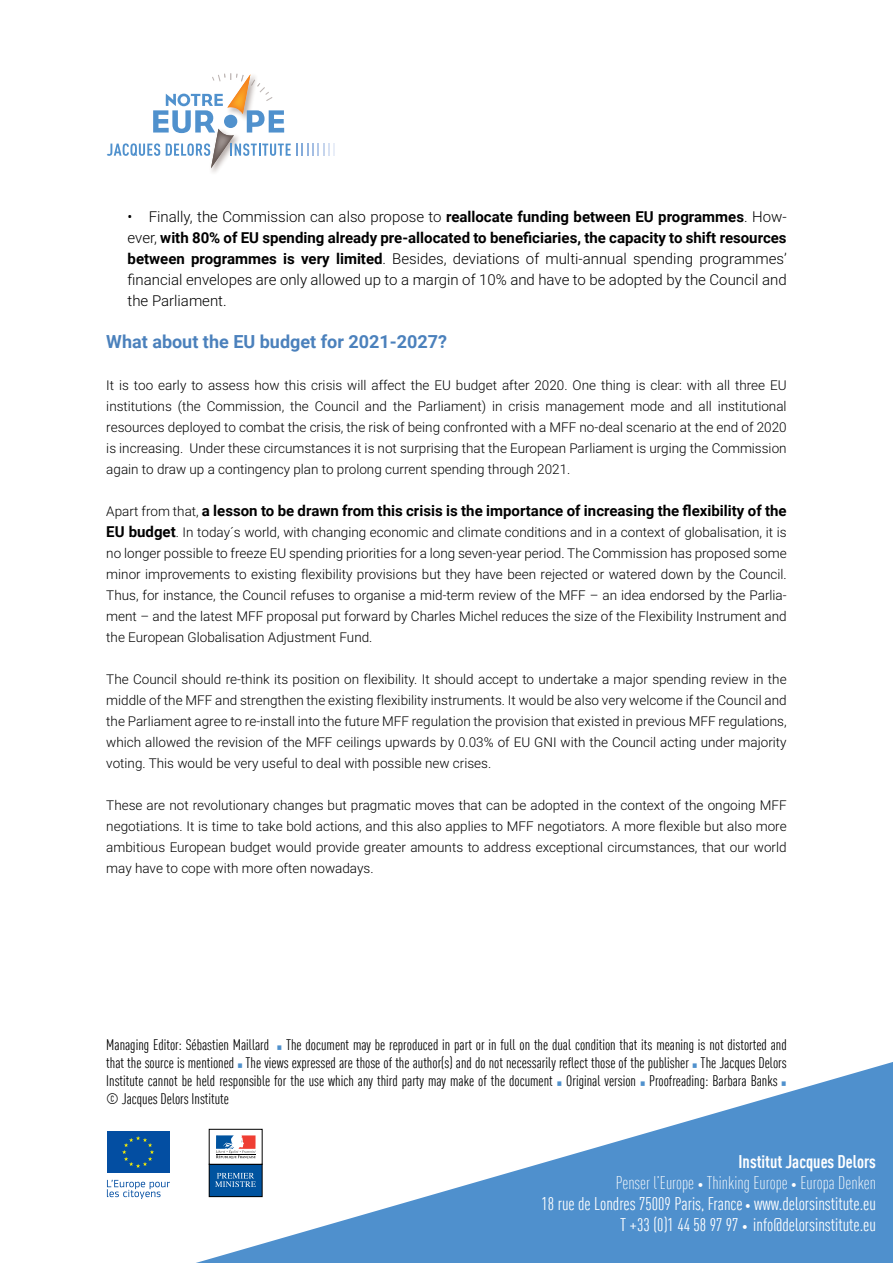
<style>
.page{position:relative;width:893px;height:1263px;background:#fff}
.page>*{position:absolute;margin:0;border:0;box-sizing:border-box;transform-origin:0 0}
.t1{font:condensed 18px/21px "DIN Offc Pro";color:#fff;text-align:right}
.t2{font:700 18px "Roboto";color:#4b81bc}
.t3{font:condensed 15px/18px "DIN Offc Pro";color:#000;text-align:justify}
.t4{font:300 15px/21px "Roboto";color:#000;text-align:justify}
.t5{font:700 15px "Roboto";color:#000}
.t6{font:300 13.5px/21px "Roboto";color:#000;text-align:justify}
.s1{font-weight:700}
.s2{font-weight:300;font-size:13.5px}
.s3{font-weight:700;font-size:15px}
.s4{font-family:"DejaVu Serif Condensed";font-stretch:normal;font-size:9px;color:#5091cd}
.s5{font-weight:300}
.s6{font-weight:300;font-size:12px}
</style>
<div class="page">
<svg style="left:107px;top:73px;width:228px;height:95px"></svg>
<svg style="left:196px;top:1062px;width:697px;height:201px;fill:#4f90cd"></svg>
<div style="left:209px;top:1164px;width:53px;height:32px;background:#00539f"></div>
<div style="left:209px;top:1164px;width:53px;height:33px;border:1px solid #000"></div>
<div style="left:209px;top:1129px;width:53px;height:35px;background:#fff"></div>
<div style="left:209px;top:1129px;width:53px;height:35px;border:1px solid #000"></div>
<svg style="left:216px;top:1135px;width:40px;height:24px"></svg>
<svg style="left:215px;top:1173px;width:41px;height:14px"></svg>
<div style="left:107px;top:1131px;width:62px;height:42px;background:#034ea2"></div>
<svg style="left:122px;top:1136px;width:32px;height:32px"></svg>
<svg style="left:107px;top:1180px;width:63px;height:19px"></svg>
<p class="t4" style="left:128px;top:206px;width:661px">• Finally, the Commission can also propose to <span class="s1">reallocate funding between EU programmes</span>. How&shy;ever, <span class="s1">with 80% of EU spending already pre-allocated to beneficiaries, the capacity to shift resources between programmes is very limited</span>. Besides, deviations of multi-annual spending programmes’ financial envelopes are only allowed up to a margin of 10% and have to be adopted by the Council and the Parliament.</p>
<h1 class="t2" style="left:106px;top:329px;width:342px">What about the EU budget for 2021-2027?</h1>
<p class="t6" style="left:106px;top:374px;width:682px">It is too early to assess how this crisis will affect the EU budget after 2020. One thing is clear: with all three EU institutions (the Commission, the Council and the Parliament) in crisis management mode and all institutional resources deployed to combat the crisis, the risk of being confronted with a MFF no-deal scenario at the end of 2020 is increasing. Under these circumstances it is not surprising that the European Parliament is urging the Commission again to draw up a contingency plan to prolong current spending through 2021.</p>
<p class="t5" style="left:106px;top:500px;width:682px"><span class="s2">Apart from that,</span> a lesson to be drawn from this crisis is the importance of increasing the flexibility of the</p>
<p class="t6" style="left:106px;top:521px;width:682px"><span class="s3">EU budget</span>. In today´s world, with changing economic and climate conditions and in a context of globalisation, it is no longer possible to freeze EU spending priorities for a long seven-year period. The Commission has proposed some minor improvements to existing flexibility provisions but they have been rejected or watered down by the Council.<br>Thus, for instance, the Council refuses to organise a mid-term review of the MFF – an idea endorsed by the Parlia&shy;ment – and the latest MFF proposal put forward by Charles Michel reduces the size of the Flexibility Instrument and the European Globalisation Adjustment Fund.</p>
<p class="t6" style="left:106px;top:668px;width:682px">The Council should re-think its position on flexibility. It should accept to undertake a major spending review in the middle of the MFF and strengthen the existing flexibility instruments. It would be also very welcome if the Council and the Parliament agree to re-install into the future MFF regulation the provision that existed in previous MFF regulations, which allowed the revision of the MFF ceilings upwards by 0.03% of EU GNI with the Council acting under majority voting. This would be very useful to deal with possible new crises.</p>
<p class="t6" style="left:106px;top:794px;width:682px">These are not revolutionary changes but pragmatic moves that can be adopted in the context of the ongoing MFF negotiations. It is time to take bold actions, and this also applies to MFF negotiators. A more flexible but also more ambitious European budget would provide greater amounts to address exceptional circumstances, that our world may have to cope with more often nowadays.</p>
<p class="t3" style="left:106px;top:1035px;width:682px">Managing Editor: Sébastien Maillard <span class="s4">▪</span> The document may be reproduced in part or in full on the dual condition that its meaning is not distorted and that the source is mentioned <span class="s4">▪</span> The views expressed are those of the author(s) and do not necessarily reflect those of the publisher <span class="s4">▪</span> The Jacques Delors Institute cannot be held responsible for the use which any third party may make of the document <span class="s4">▪</span> Original version <span class="s4">▪</span> Proofreading: Barbara Banks <span class="s4">▪ </span>© Jacques Delors Institute</p>
<h1 class="t1" style="left:541px;top:1150px;width:336px"><span class="s1">Institut Jacques Delors<br></span><span class="s5">Penser l’Europe</span> <span class="s6">•</span> <span class="s5">Thinking Europe</span> <span class="s6">•</span> <span class="s5">Europa Denken<br></span>18 rue de Londres 75009 Paris, France <span class="s6">•</span> www.delorsinstitute.eu T +33 (0)1 44 58 97 97 <span class="s6">•</span> info@delorsinstitute.eu</h1>
</div>
